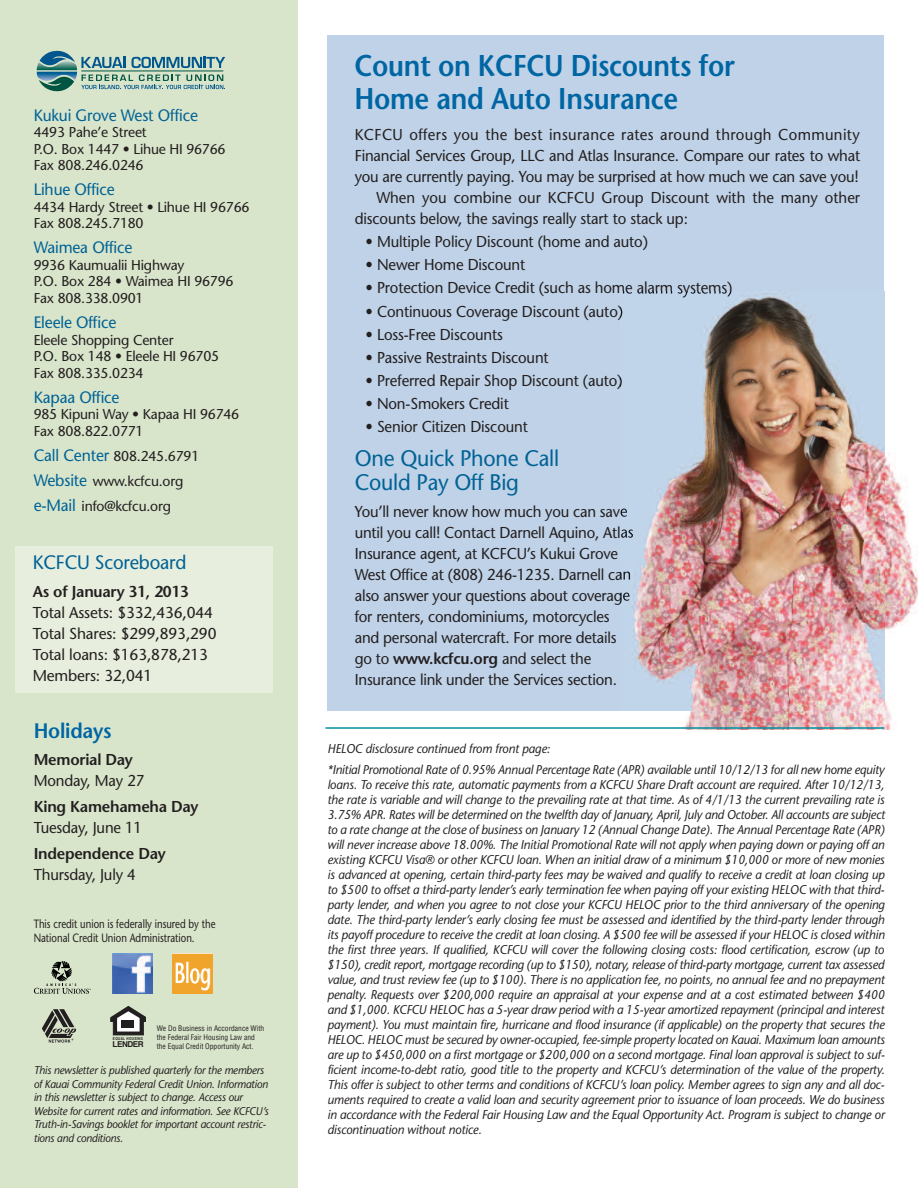
<style>
.page{position:relative;width:918px;height:1188px;background:#fff}
.page>*{position:absolute;margin:0;border:0;box-sizing:border-box;transform-origin:0 0}
.t1{font:600 30px/33px "Stone Sans";letter-spacing:-.01em;color:#0066a3;scale:.9 1}
.t2{font:22.5px/24px "Stone Sans";letter-spacing:-.01em;color:#006295;scale:.95 1}
.t3{font:600 21px "Stone Sans";letter-spacing:-.01em;color:#0066a3;scale:.95 1}
.t4{font:19.5px "Stone Sans";letter-spacing:-.01em;color:#006295;scale:.95 1}
.t5{font:16.5px "Stone Sans";letter-spacing:-.01em;color:#006295;scale:.95 1}
.t6{font:15.75px/21px "Stone Sans";letter-spacing:-.01em;color:#231f20;scale:.95 1}
.t7{font:15.75px/21px "Stone Sans";letter-spacing:-.01em;color:#231f20}
.t8{font:600 15.75px "Stone Sans";letter-spacing:-.015em;color:#231f20}
.t9{font:15.75px "Stone Sans";letter-spacing:.02em;color:#231f20;scale:.95 1}
.t10{font:14.25px/16.5px "Stone Sans";letter-spacing:-.015em;color:#231f20}
.t11{font:italic 12.75px/15px "Stone Sans";letter-spacing:-.01em;color:#231f20;scale:.95 1}
.t12{font:12px/14.4px "Stone Sans";color:#231f20;scale:.8 1}
.t13{font:italic 11.25px/13.5px "Stone Sans";letter-spacing:-.02em;color:#231f20;scale:.95 1}
.t14{font:700 8.1px "Helvetica";letter-spacing:-.055em;color:#231f20}
.t15{font:condensed 7.5px/9px "Helvetica";color:#231f20}
.t16{font:700 4.05px "Helvetica";letter-spacing:.1em;color:#231f20;scale:.76 1}
.s1{font-size:16.5px;color:#006295}
.s2{font-weight:600}
</style>
<div class="page">
<div style="left:327px;top:35px;width:557px;height:675px;background:#bfd2e7"></div>
<div style="left:0;top:0;width:298px;height:1188px;background:#d9e5cb"></div>
<div style="left:15px;top:546px;width:257px;height:147px;background:#e7eedd"></div>
<svg style="left:110px;top:1006px;width:36px;height:29px"></svg>
<hr style="left:122px;top:1024px;width:12px;height:4px;background:#231f20">
<svg style="left:34px;top:961px;width:57px;height:33px"></svg>
<svg style="left:42px;top:1009px;width:34px;height:34px"></svg>
<img style="left:173px;top:953px;width:40px;height:40px">
<img style="left:113px;top:953px;width:39px;height:40px">
<svg style="left:37px;top:50px;width:188px;height:42px"></svg>
<img style="left:620px;top:291px;width:298px;height:438px">
<hr style="left:326px;top:727px;width:558px;height:2px;background:#008f9e">
<p class="t5" style="left:34px;top:108px;width:175px">Kukui Grove West Office</p>
<p class="t10" style="left:34px;top:125px;width:193px">4493 Pahe’e Street<br>P.O. Box 1447 • Lihue HI 96766<br>Fax 808.246.0246</p>
<p class="t5" style="left:34px;top:183px;width:87px">Lihue Office</p>
<p class="t10" style="left:34px;top:200px;width:217px">4434 Hardy Street • Lihue HI 96766<br>Fax 808.245.7180</p>
<p class="t5" style="left:34px;top:241px;width:106px">Waimea Office</p>
<p class="t10" style="left:34px;top:258px;width:201px">9936 Kaumualii Highway<br>P.O. Box 284 • Waimea HI 96796<br>Fax 808.338.0901</p>
<p class="t5" style="left:34px;top:316px;width:89px">Eleele Office</p>
<p class="t10" style="left:34px;top:333px;width:187px">Eleele Shopping Center<br>P.O. Box 148 • Eleele HI 96705<br>Fax 808.335.0234</p>
<p class="t5" style="left:34px;top:391px;width:92px">Kapaa Office</p>
<p class="t10" style="left:34px;top:407px;width:207px">985 Kipuni Way • Kapaa HI 96746<br>Fax 808.822.0771</p>
<p class="t10" style="left:34px;top:445px;width:167px;line-height:25.2px"><span class="s1">Call Center</span> 808.245.6791<br><span class="s1">Website</span> www.kcfcu.org <span class="s1">e-Mail</span> info@kcfcu.org</p>
<h3 class="t4" style="left:33px;top:554px;width:163px">KCFCU Scoreboard</h3>
<p class="t8" style="left:33px;top:585px;width:158px">As of January 31, 2013</p>
<p class="t7" style="left:33px;top:604px;width:185px">Total Assets: $332,436,044<br>Total Shares: $299,893,290<br>Total loans: $163,878,213<br>Members: 32,041</p>
<h3 class="t3" style="left:34px;top:723px;width:84px">Holidays</h3>
<p class="t8" style="left:34px;top:753px;width:101px">Memorial Day</p>
<p class="t6" style="left:34px;top:771px;width:118px">Monday, May 27</p>
<p class="t8" style="left:34px;top:801px;width:166px">King Kamehameha Day</p>
<p class="t6" style="left:34px;top:819px;width:116px">Tuesday, June 11</p>
<p class="t8" style="left:34px;top:848px;width:134px">Independence Day</p>
<p class="t6" style="left:34px;top:866px;width:109px">Thursday, July 4</p>
<p class="t12" style="left:34px;top:917px;width:229px">This credit union is federally insured by the<br>National Credit Union Administration.</p>
<p class="t16" style="left:113px;top:1037px;width:41px">EQUAL HOUSING</p>
<p class="t14" style="left:113px;top:1041px;width:33px">LENDER</p>
<p class="t15" style="left:157px;top:1024px;width:109px">We Do Business in Accordance With the Federal Fair Housing Law and the Equal Credit Opportunity Act.</p>
<p class="t13" style="left:34px;top:1065px;width:249px">This newsletter is published quarterly for the members of Kauai Community Federal Credit Union. Information in this newsletter is subject to change. Access our Website for current rates and information. See KCFCU’s Truth-in-Savings booklet for important account restric&shy;tions and conditions.</p>
<h1 class="t1" style="left:354px;top:53px;width:424px">Count on KCFCU Discounts for<br>Home and Auto Insurance</h1>
<p class="t9" style="left:355px;top:128px;width:533px">KCFCU offers you the best insurance rates around through Community</p>
<p class="t6" style="left:355px;top:147px;width:534px">Financial Services Group, LLC and Atlas Insurance. Compare our rates to what</p>
<p class="t6" style="left:355px;top:168px;width:532px">you are currently paying. You may be surprised at how much we can save you!</p>
<p class="t6" style="left:376px;top:189px;width:511px">When you combine our KCFCU Group Discount with the many other</p>
<p class="t6" style="left:355px;top:210px;width:352px">discounts below, the savings really start to stack up:</p>
<p class="t6" style="left:366px;top:233px;width:299px">• Multiple Policy Discount (home and auto)</p>
<p class="t6" style="left:366px;top:256px;width:170px">• Newer Home Discount</p>
<p class="t6" style="left:366px;top:279px;width:388px">• Protection Device Credit (such as home alarm systems)</p>
<p class="t6" style="left:366px;top:302px;width:273px">• Continuous Coverage Discount (auto)</p>
<p class="t6" style="left:366px;top:325px;width:146px">• Loss-Free Discounts</p>
<p class="t6" style="left:366px;top:349px;width:194px">• Passive Restraints Discount</p>
<p class="t6" style="left:366px;top:372px;width:272px">• Preferred Repair Shop Discount (auto)</p>
<p class="t6" style="left:366px;top:395px;width:152px">• Non-Smokers Credit</p>
<p class="t6" style="left:366px;top:418px;width:172px">• Senior Citizen Discount</p>
<h2 class="t2" style="left:355px;top:449px;width:217px">One Quick Phone Call<br>Could Pay Off Big</h2>
<p class="t6" style="left:355px;top:502px;width:295px">You’ll never know how much you can save until you call! Contact Darnell Aquino, Atlas Insurance agent, at KCFCU’s Kukui Grove West Office at (808) 246-1235. Darnell can also answer your questions about coverage for renters, condominiums, motorcycles and personal watercraft. For more details go to <span class="s2">www.kcfcu.org</span> and select the Insurance link under the Services section.</p>
<p class="t11" style="left:327px;top:739px;width:588px;line-height:21.5px">HELOC disclosure continued from front page:<br>*Initial Promotional Rate of 0.95% Annual Percentage Rate (APR) available until 10/12/13 for all new home equity</p>
<p class="t11" style="left:327px;top:778px;width:589px;text-align:justify">loans. To receive this rate, automatic payments from a KCFCU Share Draft account are required. After 10/12/13, the rate is variable and will change to the prevailing rate at that time. As of 4/1/13 the current prevailing rate is 3.75% APR. Rates will be determined on the twelfth day of January, April, July and October. All accounts are subject to a rate change at the close of business on January 12 (Annual Change Date). The Annual Percentage Rate (APR) will never increase above 18.00%. The Initial Promotional Rate will not apply when paying down or paying off an existing KCFCU Visa® or other KCFCU loan. When an initial draw of a minimum $10,000 or more of new monies is advanced at opening, certain third-party fees may be waived and qualify to receive a credit at loan closing up to $500 to offset a third-party lender’s early termination fee when paying off your existing HELOC with that third&shy;party lender, and when you agree to not close your KCFCU HELOC prior to the third anniversary of the opening date. The third-party lender’s early closing fee must be assessed and identified by the third-party lender through its payoff procedure to receive the credit at loan closing. A $500 fee will be assessed if your HELOC is closed within the first three years. If qualified, KCFCU will cover the following closing costs: flood certification, escrow (up to $150), credit report, mortgage recording (up to $150), notary, release of third-party mortgage, current tax assessed value, and trust review fee (up to $100). There is no application fee, no points, no annual fee and no prepayment penalty. Requests over $200,000 require an appraisal at your expense and at a cost estimated between $400 and $1,000. KCFCU HELOC has a 5-year draw period with a 15-year amortized repayment (principal and interest payment). You must maintain fire, hurricane and flood insurance (if applicable) on the property that secures the HELOC. HELOC must be secured by owner-occupied, fee-simple property located on Kauai. Maximum loan amounts are up to $450,000 on a first mortgage or $200,000 on a second mortgage. Final loan approval is subject to suf&shy;ficient income-to-debt ratio, good title to the property and KCFCU’s determination of the value of the property.<br>This offer is subject to other terms and conditions of KCFCU’s loan policy. Member agrees to sign any and all doc&shy;uments required to create a valid loan and security agreement prior to issuance of loan proceeds. We do business in accordance with the Federal Fair Housing Law and the Equal Opportunity Act. Program is subject to change or discontinuation without notice.</p>
</div>
